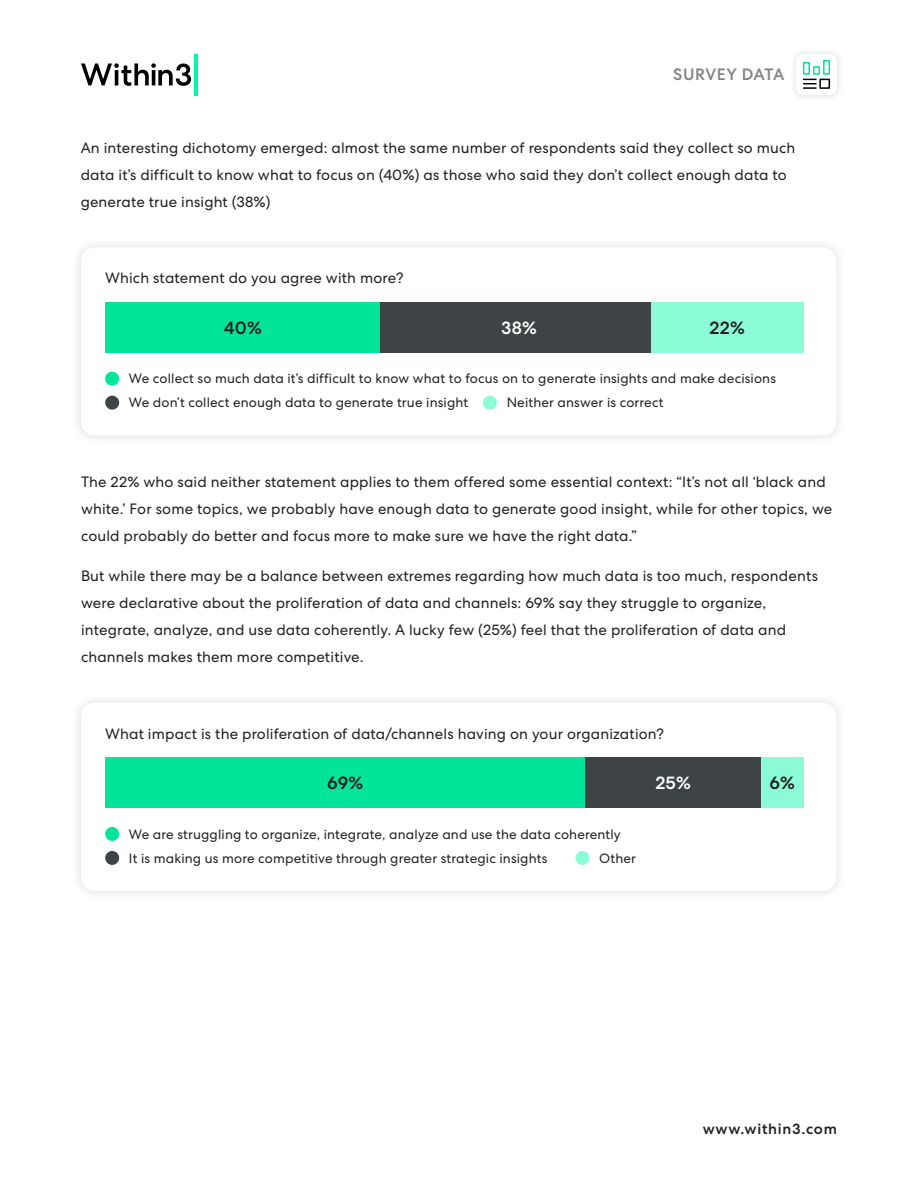
<style>
.page{position:relative;width:918px;height:1188px;background:#fff}
.page>*{position:absolute;margin:0;border:0;box-sizing:border-box;transform-origin:0 0}
.Body_Copy{font:500 18px "Centra No 2";color:#231f20}
.Body_Copy-2{font:500 18px "Centra No 2";color:#fff}
.t1{font:500 16.5px "Centra No 2";letter-spacing:.025em;color:#828486}
.Body_Copy-3{font:15px/27px "Centra No 2";letter-spacing:.01em;color:#231f20}
.t2{font:500 15px "Centra No 2";letter-spacing:.05em;color:#231f20}
.Body_Copy-4{font:13.5px "Centra No 2";letter-spacing:.01em;color:#231f20}
</style>
<div class="page">
<hr style="left:194px;top:54px;width:4px;height:41px;background:#00faa8">
<svg style="left:81px;top:63px;width:110px;height:23px"></svg>
<div style="left:789px;top:47px;width:55px;height:55px;background:#f9f9f9"></div>
<div style="left:796px;top:54px;width:41px;height:41px;background:#fff;border-radius:8px"></div>
<svg style="left:802px;top:60px;width:29px;height:29px"></svg>
<div style="left:819px;top:79px;width:11px;height:10px;border:2px solid #000"></div>
<div style="left:71px;top:692px;width:776px;height:209px;background:#f8f8f8"></div>
<div style="left:81px;top:703px;width:755px;height:188px;background:#fff;border-radius:14px"></div>
<div style="left:105px;top:757px;width:480px;height:51px;background:#01e499"></div>
<div style="left:761px;top:757px;width:43px;height:51px;background:#8bfcd7"></div>
<div style="left:585px;top:757px;width:176px;height:51px;background:#3e4446"></div>
<div style="left:105px;top:827px;width:14px;height:14px;background:#01e499;border-radius:50%"></div>
<div style="left:105px;top:851px;width:14px;height:14px;background:#3e4446;border-radius:50%"></div>
<div style="left:575px;top:851px;width:14px;height:14px;background:#8bfcd7;border-radius:50%"></div>
<div style="left:71px;top:237px;width:776px;height:208px;background:#f8f8f8"></div>
<div style="left:81px;top:247px;width:755px;height:189px;background:#fff;border-radius:14px"></div>
<div style="left:105px;top:302px;width:276px;height:51px;background:#01e499"></div>
<div style="left:651px;top:302px;width:153px;height:51px;background:#8bfcd7"></div>
<div style="left:380px;top:302px;width:271px;height:51px;background:#3e4446"></div>
<div style="left:105px;top:372px;width:14px;height:14px;background:#01e499;border-radius:50%"></div>
<div style="left:105px;top:396px;width:14px;height:14px;background:#3e4446;border-radius:50%"></div>
<div style="left:483px;top:396px;width:14px;height:14px;background:#8bfcd7;border-radius:50%"></div>
<p class="t1" style="left:673px;top:65px;width:113px">SURVEY DATA</p>
<p class="Body_Copy-3" style="left:81px;top:134px;width:716px">An interesting dichotomy emerged: almost the same number of respondents said they collect so much data it’s difficult to know what to focus on (40%) as those who said they don’t collect enough data to generate true insight (38%)</p>
<p class="Body_Copy-3" style="left:105px;top:265px;width:300px">Which statement do you agree with more?</p>
<p class="Body_Copy" style="left:224px;top:317px;width:39px">40%</p>
<p class="Body_Copy-2" style="left:501px;top:317px;width:37px">38%</p>
<p class="Body_Copy" style="left:710px;top:317px;width:37px">22%</p>
<p class="Body_Copy-4" style="left:129px;top:371px;width:649px">We collect so much data it’s difficult to know what to focus on to generate insights and make decisions</p>
<p class="Body_Copy-4" style="left:129px;top:395px;width:341px">We don’t collect enough data to generate true insight</p>
<p class="Body_Copy-4" style="left:507px;top:395px;width:158px">Neither answer is correct</p>
<p class="Body_Copy-3" style="left:81px;top:468px;width:753px">The 22% who said neither statement applies to them offered some essential context: “It’s not all ‘black and white.’ For some topics, we probably have enough data to generate good insight, while for other topics, we could probably do better and focus more to make sure we have the right data.”</p>
<p class="Body_Copy-3" style="left:81px;top:562px;width:739px">But while there may be a balance between extremes regarding how much data is too much, respondents were declarative about the proliferation of data and channels: 69% say they struggle to organize, integrate, analyze, and use data coherently. A lucky few (25%) feel that the proliferation of data and channels makes them more competitive.</p>
<p class="Body_Copy-3" style="left:105px;top:720px;width:560px">What impact is the proliferation of data/channels having on your organization?</p>
<p class="Body_Copy" style="left:327px;top:772px;width:37px">69%</p>
<p class="Body_Copy-2" style="left:655px;top:772px;width:37px">25%</p>
<p class="Body_Copy" style="left:770px;top:772px;width:27px">6%</p>
<p class="Body_Copy-4" style="left:129px;top:826px;width:493px">We are struggling to organize, integrate, analyze and use the data coherently</p>
<p class="Body_Copy-4" style="left:129px;top:850px;width:420px">It is making us more competitive through greater strategic insights</p>
<p class="Body_Copy-4" style="left:599px;top:850px;width:38px">Other</p>
<p class="t2" style="left:703px;top:1120px;width:136px">www.within3.com</p>
</div>
